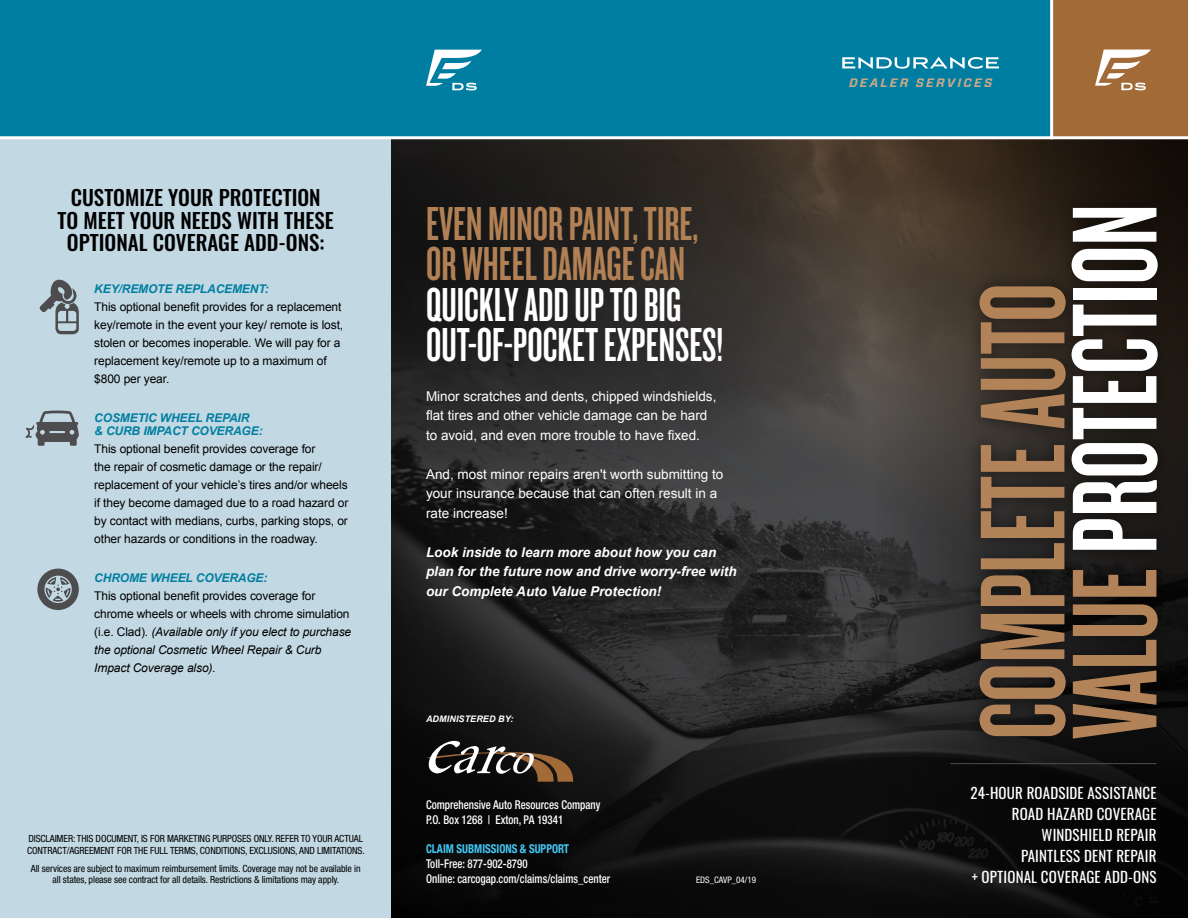
<style>
.page{position:relative;width:1188px;height:918px;background:#fff}
.page>*{position:absolute;margin:0;border:0;box-sizing:border-box;transform-origin:0 0}
.t1{font:125.55px/92.1px "Knockout HTF47 Bantamweight";color:#b28358}
.t2{font:49.5px/40.5px "Knockout HTF47 Bantamweight";color:#fff}
.t3{font:49.5px/40.5px "Knockout HTF47 Bantamweight";color:#b18155}
.t4{font:500 21px/22.5px "Oswald";color:#000;text-align:center}
.t5{font:15px/21px "Oswald";letter-spacing:.01em;color:#fff;text-align:right}
.t6{font:13.5px/19.5px "Arial";color:#fff}
.t7{font:italic 700 13.5px/19.5px "Arial";color:#fff}
.t8{font:italic 700 12.3px "Forza";letter-spacing:.18em;color:#c9a787}
.t9{font:500 condensed 12.15px/14.9px "Helvetica Neue LT Std";color:#fff;scale:.9 1}
.t10{font:700 condensed 12.15px "Helvetica Neue";color:#44c8f5;scale:.9 1}
.t11{font:12px/18px "Arial";letter-spacing:-.01em;color:#000}
.t12{font:italic 700 12px/13.5px "Arial";letter-spacing:-.01em;color:#007ea1}
.t13{font:condensed 9.9px/11.4px "Helvetica Neue LT Std";letter-spacing:-.01em;color:#000}
.t14{font:italic 700 9px "Arial";letter-spacing:.01em;color:#fff}
.t15{font:condensed 9px "Helvetica Neue LT Std";color:#fff}
.s1{font-style:italic}
.s2{color:#fff}
</style>
<div class="page">
<img style="left:392px;top:139px;width:480px;height:779px">
<svg style="left:872px;top:139px;width:316px;height:779px;background:#25221f"></svg>
<div style="left:0;top:136px;width:391px;height:782px;background:#c2d8e3"></div>
<svg style="left:0;top:0;width:1188px;height:139px;background:#167e98"></svg>
<svg style="left:842px;top:57px;width:157px;height:12px"></svg>
<svg style="left:1095px;top:50px;width:56px;height:40px"></svg>
<svg style="left:426px;top:50px;width:56px;height:40px"></svg>
<hr style="left:950px;top:763px;width:206px;height:1px;background:#4d4d4f">
<svg style="left:37px;top:569px;width:42px;height:41px"></svg>
<svg style="left:25px;top:411px;width:54px;height:35px"></svg>
<svg style="left:39px;top:280px;width:40px;height:54px"></svg>
<div style="left:965px;top:193px;width:207px;height:560px;background:#000;opacity:.5"></div>
<svg style="left:426px;top:740px;width:147px;height:42px;background:#49413a"></svg>
<h3 class="t4" style="left:58px;top:188px;width:278px">CUSTOMIZE YOUR PROTECTION<br>TO MEET YOUR NEEDS WITH THESE<br>OPTIONAL COVERAGE ADD-ONS:</h3>
<p class="t12" style="left:94px;top:283px;width:176px">KEY/REMOTE REPLACEMENT:</p>
<p class="t11" style="left:94px;top:298px;width:251px">This optional benefit provides for a replacement key/remote in the event your key/ remote is lost, stolen or becomes inoperable. We will pay for a replacement key/remote up to a maximum of $800 per year.</p>
<p class="t12" style="left:94px;top:411px;width:170px">COSMETIC WHEEL REPAIR<br>&amp; CURB IMPACT COVERAGE:</p>
<p class="t11" style="left:94px;top:440px;width:256px">This optional benefit provides coverage for<br>the repair of cosmetic damage or the repair/ replacement of your vehicle’s tires and/or wheels if they become damaged due to a road hazard or by contact with medians, curbs, parking stops, or other hazards or conditions in the roadway.</p>
<p class="t12" style="left:94px;top:571px;width:175px">CHROME WHEEL COVERAGE:</p>
<p class="t11" style="left:94px;top:586px;width:258px">This optional benefit provides coverage for chrome wheels or wheels with chrome simulation (i.e. Clad). <span class="s1">(Available only if you elect to purchase the optional Cosmetic Wheel Repair &amp; Curb Impact Coverage also).</span></p>
<p class="t13" style="left:27px;top:833px;width:339px">DISCLAIMER: THIS DOCUMENT, IS FOR MARKETING PURPOSES ONLY. REFER TO YOUR ACTUAL<br>CONTRACT/AGREEMENT FOR THE FULL TERMS, CONDITIONS, EXCLUSIONS, AND LIMITATIONS.</p>
<p class="t13" style="left:31px;top:863px;width:331px;text-align:center">All services are subject to maximum reimbursement limits. Coverage may not be available in all states, please see contract for all details. Restrictions &amp; limitations may apply.</p>
<h2 class="t3" style="left:426px;top:204px;width:274px">EVEN MINOR PAINT, TIRE,<br>OR WHEEL DAMAGE CAN</h2>
<h2 class="t2" style="left:426px;top:285px;width:299px">QUICKLY ADD UP TO BIG<br>OUT-OF-POCKET EXPENSES!</h2>
<p class="t6" style="left:426px;top:386px;width:292px">Minor scratches and dents, chipped windshields, flat tires and other vehicle damage can be hard to avoid, and even more trouble to have fixed.</p>
<p class="t6" style="left:426px;top:464px;width:299px">And, most minor repairs aren't worth submitting to your insurance because that can often result in a rate increase!</p>
<p class="t7" style="left:426px;top:543px;width:312px">Look inside to learn more about how you can plan for the future now and drive worry-free with our Complete Auto Value Protection!</p>
<p class="t14" style="left:426px;top:713px;width:89px">ADMINISTERED BY:</p>
<p class="t9" style="left:426px;top:797px;width:195px">Comprehensive Auto Resources Company<br>P.O. Box 1268 | Exton, PA 19341</p>
<p class="t10" style="left:426px;top:839px;width:161px">CLAIM SUBMISSIONS &amp; SUPPORT</p>
<p class="t9" style="left:426px;top:856px;width:206px">Toll-Free: 877-902-8790<br>Online: carcogap.com/claims/claims_center</p>
<p class="t15" style="left:696px;top:875px;width:61px">EDS_CAVP_04/19</p>
<p class="t8" style="left:849px;top:74px;width:145px">DEALER SERVICES</p>
<h1 class="t1" style="left:979px;top:739px;width:537px;rotate:-90deg">COMPLETE AUTO<br>VALUE <span class="s2">PROTECTION</span></h1>
<p class="t5" style="left:970px;top:781px;width:188px">24-HOUR ROADSIDE ASSISTANCE<br>ROAD HAZARD COVERAGE<br>WINDSHIELD REPAIR<br>PAINTLESS DENT REPAIR<br>+ OPTIONAL COVERAGE ADD-ONS</p>
</div>
